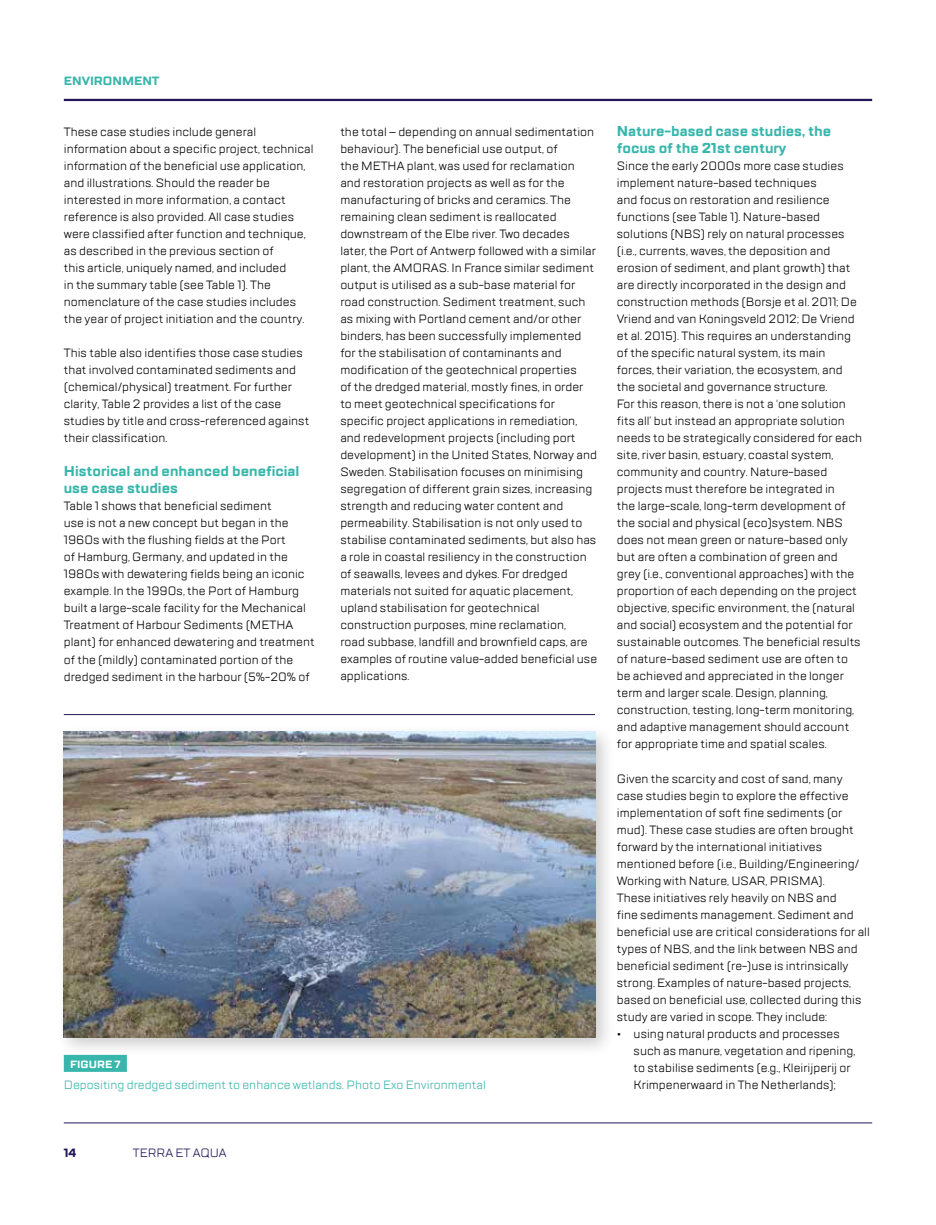
<style>
.page{position:relative;width:936px;height:1225px;background:#fff}
.page>*{position:absolute;margin:0;border:0;box-sizing:border-box;transform-origin:0 0}
.t1{font:700 14.25px/17px "TT Lakes";color:#38b6ab}
.t2{font:12px/17px "TT Lakes";color:#000}
.t3{font:12px "TT Lakes";color:#38b6ab}
.t4{font:12px "TT Lakes";color:#23175a}
.t5{font:700 12px "TT Lakes";color:#38b6ab}
.t6{font:700 12px "TT Lakes";color:#23175a}
.t7{font:700 10.5px "TT Lakes";color:#fff}
.s1{font-weight:700}
</style>
<div class="page">
<hr style="left:64px;top:99px;width:808px;height:2px;background:#23175a">
<hr style="left:64px;top:714px;width:808px;height:1px;background:#23175a">
<hr style="left:64px;top:1122px;width:808px;height:1px;background:#23175a">
<div style="left:595px;top:639px;width:303px;height:339px;background:#fff"></div>
<div style="left:55px;top:724px;width:560px;height:334px;background:#000;opacity:.2"></div>
<img style="left:64px;top:732px;width:531px;height:305px">
<div style="left:64px;top:1054px;width:63px;height:17px;background:#38b6ab"></div>
<p class="t5" style="left:64px;top:73px;width:97px">ENVIRONMENT</p>
<p class="t2" style="left:340px;top:123px;width:258px">the total – depending on annual sedimentation behaviour). The beneficial use output, of<br>the METHA plant, was used for reclamation and restoration projects as well as for the manufacturing of bricks and ceramics. The remaining clean sediment is reallocated downstream of the Elbe river. Two decades later, the Port of Antwerp followed with a similar plant, the AMORAS. In France similar sediment output is utilised as a sub-base material for road construction. Sediment treatment, such as mixing with Portland cement and/or other binders, has been successfully implemented for the stabilisation of contaminants and modification of the geotechnical properties<br>of the dredged material, mostly fines, in order to meet geotechnical specifications for specific project applications in remediation, and redevelopment projects (including port development) in the United States, Norway and Sweden. Stabilisation focuses on minimising segregation of different grain sizes, increasing strength and reducing water content and permeability. Stabilisation is not only used to stabilise contaminated sediments, but also has a role in coastal resiliency in the construction of seawalls, levees and dykes. For dredged materials not suited for aquatic placement, upland stabilisation for geotechnical construction purposes, mine reclamation,<br>road subbase, landfill and brownfield caps, are examples of routine value-added beneficial use applications.</p>
<p class="t1" style="left:617px;top:123px;width:216px">Nature-based case studies, the focus of the 21st century</p>
<p class="t2" style="left:64px;top:123px;width:251px">These case studies include general information about a specific project, technical information of the beneficial use application, and illustrations. Should the reader be interested in more information, a contact reference is also provided. All case studies were classified after function and technique, as described in the previous section of<br>this article, uniquely named, and included<br>in the summary table (see Table 1). The nomenclature of the case studies includes the year of project initiation and the country.</p>
<p class="t2" style="left:64px;top:344px;width:247px">This table also identifies those case studies that involved contaminated sediments and (chemical/physical) treatment. For further clarity, Table 2 provides a list of the case studies by title and cross-referenced against their classification.</p>
<p class="t1" style="left:64px;top:463px;width:237px">Historical and enhanced beneficial use case studies</p>
<p class="t2" style="left:64px;top:497px;width:252px">Table 1 shows that beneficial sediment<br>use is not a new concept but began in the 1960s with the flushing fields at the Port<br>of Hamburg, Germany, and updated in the 1980s with dewatering fields being an iconic example. In the 1990s, the Port of Hamburg built a large-scale facility for the Mechanical Treatment of Harbour Sediments (METHA plant) for enhanced dewatering and treatment of the (mildly) contaminated portion of the dredged sediment in the harbour (5%-20% of</p>
<p class="t2" style="left:617px;top:157px;width:247px">Since the early 2000s more case studies implement nature-based techniques<br>and focus on restoration and resilience functions (see Table 1). Nature-based solutions (NBS) rely on natural processes (i.e., currents, waves, the deposition and erosion of sediment, and plant growth) that are directly incorporated in the design and construction methods (Borsje et al. 2011; De Vriend and van Koningsveld 2012; De Vriend et al. 2015). This requires an understanding of the specific natural system, its main forces, their variation, the ecosystem, and the societal and governance structure.<br>For this reason, there is not a ‘one solution fits all’ but instead an appropriate solution needs to be strategically considered for each site, river basin, estuary, coastal system, community and country. Nature-based projects must therefore be integrated in<br>the large-scale, long-term development of the social and physical (eco)system. NBS does not mean green or nature-based only but are often a combination of green and grey (i.e., conventional approaches) with the proportion of each depending on the project objective, specific environment, the (natural and social) ecosystem and the potential for sustainable outcomes. The beneficial results of nature-based sediment use are often to be achieved and appreciated in the longer term and larger scale. Design, planning, construction, testing, long-term monitoring, and adaptive management should account for appropriate time and spatial scales.</p>
<p class="t2" style="left:617px;top:769px;width:254px">Given the scarcity and cost of sand, many case studies begin to explore the effective implementation of soft fine sediments (or mud). These case studies are often brought forward by the international initiatives mentioned before (i.e., Building/Engineering/ Working with Nature, USAR, PRISMA).<br>These initiatives rely heavily on NBS and<br>fine sediments management. Sediment and beneficial use are critical considerations for all types of NBS, and the link between NBS and beneficial sediment (re-)use is intrinsically strong. Examples of nature-based projects, based on beneficial use, collected during this study are varied in scope. They include:</p>
<p class="t2" style="left:633px;top:1025px;width:223px;text-indent:-17px"><span class="s1">•</span> using natural products and processes such as manure, vegetation and ripening, to stabilise sediments (e.g., Kleirijperij or Krimpenerwaard in The Netherlands);</p>
<p class="t7" style="left:70px;top:1057px;width:52px">FIGURE 7</p>
<p class="t3" style="left:64px;top:1077px;width:423px">Depositing dredged sediment to enhance wetlands. Photo Exo Environmental</p>
<p class="t6" style="left:64px;top:1145px;width:14px">14</p>
<p class="t4" style="left:133px;top:1145px;width:95px">TERRA ET AQUA</p>
</div>
